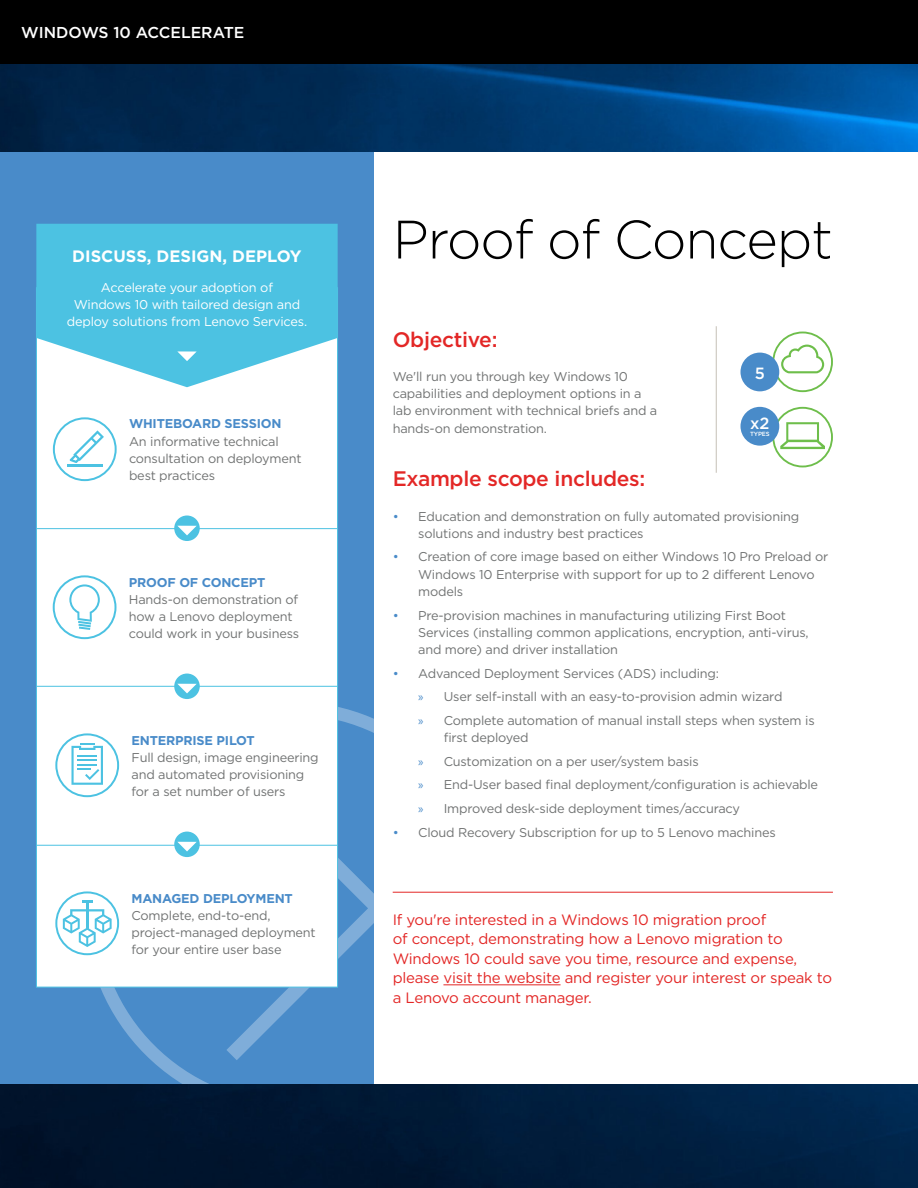
<style>
.page{position:relative;width:918px;height:1188px;background:#fff}
.page>*{position:absolute;margin:0;border:0;box-sizing:border-box;transform-origin:0 0}
.t1{font:300 54px "Gotham";letter-spacing:-.02em;color:#000}
.t2{font:500 21px "Gotham";letter-spacing:-.015em;color:#e32726}
.t3{font:700 16.5px "Gotham";color:#fff}
.t4{font:500 16.2px "Gotham";color:#fff}
.t5{font:500 15.75px "Gotham";color:#fff}
.t6{font:15px/19.5px "Gotham";letter-spacing:-.015em;color:#e32726}
.t7{font:12.75px/17.2px "Gotham";letter-spacing:-.015em;color:#707272}
.t8{font:12.75px/17.2px "Gotham";letter-spacing:-.015em;color:#fff;text-align:center}
.t9{font:700 12.75px "Gotham";letter-spacing:-.015em;color:#498bc9}
.t10{font:500 6px "Gotham";letter-spacing:-.015em;color:#fff}
.s1{color:#498bc9}
.s2{font-family:"Myriad Pro";color:#498bc9}
</style>
<div class="page">
<div style="left:0;top:152px;width:373px;height:1036px;background:#498bc9"></div>
<svg style="left:85px;top:707px;width:288px;height:378px"></svg>
<svg style="left:226px;top:756px;width:147px;height:304px"></svg>
<img style="left:0;top:64px;width:918px;height:88px">
<hr style="left:443px;top:984px;width:118px;height:1px;background:#e32726">
<hr style="left:393px;top:892px;width:440px;height:1px;background:#e32726">
<img style="left:0;top:1085px;width:918px;height:103px">
<div style="left:36px;top:287px;width:302px;height:700px;background:#fff;border:1px solid #4cc2e2"></div>
<svg style="left:36px;top:224px;width:302px;height:163px;background:#66cbe6"></svg>
<div style="left:174px;top:341px;width:26px;height:26px;background:#4cc2e2;border-radius:50%"></div>
<svg style="left:177px;top:351px;width:20px;height:10px"></svg>
<hr style="left:36px;top:528px;width:302px;height:1px;background:#4cc2e2">
<div style="left:174px;top:516px;width:26px;height:25px;background:#4cc2e2;border-radius:50%"></div>
<svg style="left:177px;top:526px;width:20px;height:9px"></svg>
<hr style="left:36px;top:686px;width:302px;height:1px;background:#4cc2e2">
<div style="left:174px;top:674px;width:26px;height:25px;background:#4cc2e2;border-radius:50%"></div>
<svg style="left:177px;top:684px;width:20px;height:9px"></svg>
<hr style="left:36px;top:845px;width:302px;height:1px;background:#4cc2e2">
<div style="left:174px;top:832px;width:26px;height:25px;background:#4cc2e2;border-radius:50%"></div>
<svg style="left:177px;top:842px;width:20px;height:9px"></svg>
<svg style="left:53px;top:417px;width:64px;height:64px"></svg>
<hr style="left:67px;top:465px;width:36px;height:2px;background:#4cc2e2">
<svg style="left:53px;top:575px;width:63px;height:64px"></svg>
<svg style="left:55px;top:733px;width:64px;height:64px"></svg>
<svg style="left:55px;top:891px;width:64px;height:64px"></svg>
<div style="left:0;top:0;width:918px;height:64px;background:#000"></div>
<svg style="left:772px;top:332px;width:61px;height:60px"></svg>
<div style="left:740px;top:353px;width:39px;height:38px;background:#498bc9;border-radius:50%"></div>
<svg style="left:772px;top:407px;width:61px;height:60px"></svg>
<div style="left:740px;top:407px;width:39px;height:39px;background:#498bc9;border-radius:50%"></div>
<hr style="left:716px;top:326px;width:1px;height:147px;background:#c5c0b7">
<p class="t5" style="left:21px;top:22px;width:225px">WINDOWS 10 ACCELERATE</p>
<p class="t3" style="left:72px;top:245px;width:231px">DISCUSS, DESIGN, DEPLOY</p>
<p class="t8" style="left:67px;top:278px;width:242px">Accelerate your adoption of<br>Windows 10 with tailored design and deploy solutions from Lenovo Services.</p>
<p class="t9" style="left:129px;top:416px;width:154px">WHITEBOARD SESSION</p>
<p class="t7" style="left:129px;top:432px;width:174px">An informative technical consultation on deployment best practices</p>
<p class="t9" style="left:129px;top:574px;width:138px">PROOF OF CONCEPT</p>
<p class="t7" style="left:129px;top:590px;width:172px">Hands-on demonstration of how a Lenovo deployment could work in your business</p>
<p class="t9" style="left:132px;top:732px;width:125px">ENTERPRISE PILOT</p>
<p class="t7" style="left:132px;top:748px;width:189px">Full design, image engineering and automated provisioning for a set number of users</p>
<p class="t9" style="left:132px;top:890px;width:163px">MANAGED DEPLOYMENT</p>
<p class="t7" style="left:132px;top:906px;width:186px">Complete, end-to-end, project-managed deployment for your entire user base</p>
<h1 class="t1" style="left:393px;top:205px;width:442px">Proof of Concept</h1>
<h2 class="t2" style="left:393px;top:325px;width:106px">Objective:</h2>
<p class="t7" style="left:393px;top:367px;width:266px">We'll run you through key Windows 10 capabilities and deployment options in a lab environment with technical briefs and a hands-on demonstration.</p>
<h2 class="t2" style="left:393px;top:465px;width:254px">Example scope includes:</h2>
<p class="t7" style="left:418px;top:507px;width:383px;text-indent:-26px"><span class="s1">•</span> Education and demonstration on fully automated provisioning solutions and industry best practices</p>
<p class="t7" style="left:418px;top:548px;width:412px;text-indent:-26px"><span class="s1">•</span> Creation of core image based on either Windows 10 Pro Preload or<br>Windows 10 Enterprise with support for up to 2 different Lenovo models</p>
<p class="t7" style="left:418px;top:606px;width:392px;text-indent:-26px"><span class="s1">•</span> Pre-provision machines in manufacturing utilizing First Boot<br>Services (installing common applications, encryption, anti-virus, and more) and driver installation</p>
<p class="t7" style="left:418px;top:661px;width:398px;line-height:23.7px;text-indent:-26px"><span class="s1">•</span> Advanced Deployment Services (ADS) including:<br><span class="s2">»</span> User self-install with an easy-to-provision admin wizard<br><span class="s2">»</span> Complete automation of manual install steps when system is</p>
<p class="t7" style="left:418px;top:726px;width:401px;line-height:23.7px;text-indent:26px">first deployed<br><span class="s2">»</span> Customization on a per user/system basis<br><span class="s2">»</span> End-User based final deployment/configuration is achievable <span class="s2">»</span> Improved desk-side deployment times/accuracy</p>
<p class="t7" style="left:393px;top:823px;width:385px"><span class="s1">•</span> Cloud Recovery Subscription for up to 5 Lenovo machines</p>
<p class="t4" style="left:755px;top:362px;width:12px">5</p>
<p class="t4" style="left:750px;top:412px;width:21px">x2</p>
<p class="t10" style="left:750px;top:430px;width:21px">TYPES</p>
<p class="t6" style="left:393px;top:909px;width:441px">If you're interested in a Windows 10 migration proof<br>of concept, demonstrating how a Lenovo migration to Windows 10 could save you time, resource and expense, please visit the website and register your interest or speak to a Lenovo account manager.</p>
</div>
